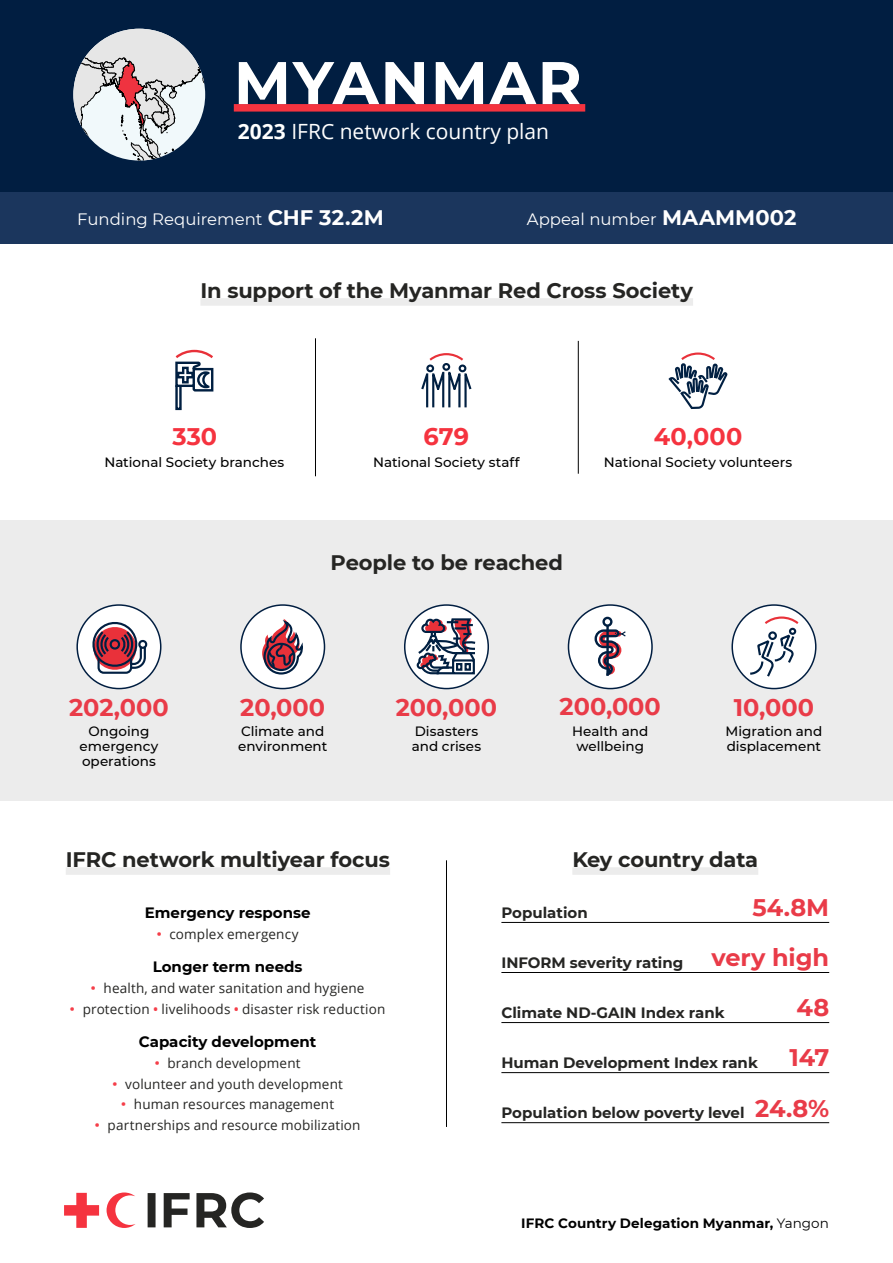
<style>
.page{position:relative;width:893px;height:1263px;background:#fff}
.page>*{position:absolute;margin:0;border:0;box-sizing:border-box;transform-origin:0 0}
.t1{font:700 60px "Montserrat";letter-spacing:.03em;color:#fff}
.t2{font:700 24px "Montserrat";color:#e93b48}
.t3{font:700 24px "Montserrat";color:#f5333f}
.t4{font:700 21px "Montserrat";letter-spacing:-.005em;color:#252523}
.t5{font:21px "Open Sans";color:#fff}
.t6{font:16.5px "Montserrat";color:#fff}
.t7{font:700 15px "Montserrat";color:#252523}
.t8{font:700 15px "Montserrat";color:#000}
.t9{font:13.5px/20.7px "Open Sans";letter-spacing:.01em;color:#252523;text-align:center}
.t10{font:500 13.5px/15px "Montserrat";color:#000}
.t11{font:700 13.5px "Montserrat";letter-spacing:.005em;color:#000}
.s1{font-weight:700}
.s2{font-weight:700;font-size:21px}
.s3{font-family:"Montserrat";font-weight:900;color:#f53e49}
.s4{font-weight:600;color:#f53e49}
.s5{font-size:24px;color:#e93b48}
.s6{font-weight:400}
</style>
<div class="page">
<div style="left:0;top:521px;width:893px;height:280px;background:#ececec"></div>
<div style="left:0;top:0;width:893px;height:208px;background:#011e41"></div>
<div style="left:234px;top:104px;width:351px;height:8px;background:#f5333f"></div>
<svg style="left:73px;top:29px;width:132px;height:132px"></svg>
<div style="left:241px;top:605px;width:83px;height:84px;background:#fff;border-radius:50%"></div>
<svg style="left:262px;top:619px;width:41px;height:56px"></svg>
<div style="left:240px;top:604px;width:85px;height:85px;border:2px solid #011e41;border-radius:50%"></div>
<div style="left:77px;top:605px;width:84px;height:84px;background:#fff;border-radius:50%"></div>
<svg style="left:92px;top:622px;width:56px;height:52px"></svg>
<div style="left:76px;top:604px;width:85px;height:85px;border:2px solid #011e41;border-radius:50%"></div>
<div style="left:405px;top:605px;width:83px;height:84px;background:#fff;border-radius:50%"></div>
<svg style="left:416px;top:618px;width:60px;height:57px"></svg>
<div style="left:404px;top:604px;width:85px;height:85px;border:2px solid #011e41;border-radius:50%"></div>
<div style="left:568px;top:605px;width:84px;height:84px;background:#fff;border-radius:50%"></div>
<div style="left:602px;top:617px;width:10px;height:10px;border:2px solid #001f41;border-radius:50%"></div>
<hr style="left:606px;top:626px;width:3px;height:50px;background:#001f41">
<svg style="left:594px;top:628px;width:32px;height:48px"></svg>
<div style="left:568px;top:604px;width:85px;height:85px;border:2px solid #011e41;border-radius:50%"></div>
<div style="left:732px;top:605px;width:84px;height:84px;background:#fff;border-radius:50%"></div>
<svg style="left:750px;top:616px;width:49px;height:61px"></svg>
<div style="left:731px;top:604px;width:85px;height:85px;border:2px solid #011e41;border-radius:50%"></div>
<div style="left:200px;top:298px;width:493px;height:8px;background:#ececec"></div>
<div style="left:175px;top:384px;width:7px;height:26px;border:2px solid #001f41"></div>
<svg style="left:175px;top:349px;width:39px;height:44px"></svg>
<svg style="left:429px;top:353px;width:34px;height:8px"></svg>
<div style="left:442px;top:363px;width:8px;height:8px;border:2px solid #001f41;border-radius:50%"></div>
<div style="left:426px;top:364px;width:8px;height:8px;border:2px solid #001f41;border-radius:50%"></div>
<div style="left:459px;top:364px;width:7px;height:8px;border:2px solid #001f41;border-radius:50%"></div>
<svg style="left:421px;top:371px;width:51px;height:37px"></svg>
<svg style="left:668px;top:352px;width:60px;height:57px"></svg>
<hr style="left:315px;top:338px;width:1px;height:138px;background:#000">
<hr style="left:578px;top:341px;width:1px;height:133px;background:#000">
<svg style="left:64px;top:1193px;width:35px;height:35px"></svg>
<svg style="left:107px;top:1192px;width:29px;height:36px"></svg>
<svg style="left:148px;top:1192px;width:116px;height:36px"></svg>
<div style="left:572px;top:867px;width:186px;height:8px;background:#ececec"></div>
<hr style="left:501px;top:972px;width:328px;height:1px;background:#000">
<hr style="left:501px;top:922px;width:328px;height:1px;background:#000">
<hr style="left:501px;top:1022px;width:328px;height:1px;background:#000">
<hr style="left:501px;top:1122px;width:328px;height:1px;background:#000">
<hr style="left:501px;top:1072px;width:328px;height:1px;background:#000">
<div style="left:0;top:192px;width:893px;height:51px;background:#1b365d"></div>
<div style="left:66px;top:867px;width:324px;height:8px;background:#ececec"></div>
<hr style="left:446px;top:860px;width:1px;height:267px;background:#000">
<h1 class="t1" style="left:234px;top:39px;width:349px">MYANMAR</h1>
<h3 class="t5" style="left:238px;top:117px;width:313px"><span class="s1">2023</span> IFRC network country plan</h3>
<p class="t6" style="left:77px;top:208px;width:308px">Funding Requirement <span class="s2">CHF 32.2M</span></p>
<p class="t6" style="left:527px;top:208px;width:271px">Appeal number <span class="s2">MAAMM002</span></p>
<h3 class="t4" style="left:200px;top:276px;width:494px">In support of the Myanmar Red Cross Society</h3>
<h2 class="t3" style="left:173px;top:420px;width:46px">330</h2>
<p class="t10" style="left:104px;top:454px;width:182px">National Society branches</p>
<h2 class="t3" style="left:424px;top:420px;width:47px">679</h2>
<p class="t10" style="left:373px;top:454px;width:148px">National Society staff</p>
<h3 class="t4" style="left:331px;top:547px;width:234px">People to be reached</h3>
<h2 class="t3" style="left:654px;top:420px;width:90px">40,000</h2>
<p class="t10" style="left:604px;top:454px;width:190px">National Society volunteers</p>
<h2 class="t2" style="left:69px;top:690px;width:101px">202,000</h2>
<p class="t10" style="left:80px;top:723px;width:80px;text-align:center">Ongoing emergency operations</p>
<h2 class="t2" style="left:240px;top:690px;width:86px">20,000</h2>
<p class="t10" style="left:238px;top:723px;width:91px">Climate and environment</p>
<h2 class="t2" style="left:396px;top:690px;width:103px">200,000</h2>
<p class="t10" style="left:412px;top:723px;width:71px">Disasters and crises</p>
<h2 class="t2" style="left:560px;top:689px;width:103px">200,000</h2>
<p class="t10" style="left:572px;top:723px;width:78px;text-align:center">Health and wellbeing</p>
<h2 class="t2" style="left:734px;top:690px;width:82px">10,000</h2>
<p class="t10" style="left:726px;top:723px;width:98px">Migration and displacement</p>
<h3 class="t4" style="left:66px;top:845px;width:326px">IFRC network multiyear focus</h3>
<p class="t8" style="left:145px;top:902px;width:167px">Emergency response</p>
<p class="t9" style="left:157px;top:923px;width:143px"><span class="s3">∙</span> complex emergency</p>
<p class="t8" style="left:153px;top:956px;width:151px">Longer term needs</p>
<p class="t9" style="left:70px;top:977px;width:317px"><span class="s3">∙</span> health, and water sanitation and hygiene<br><span class="s3">∙</span> protection <span class="s4">•</span> livelihoods <span class="s4">•</span> disaster risk reduction</p>
<p class="t8" style="left:139px;top:1031px;width:179px">Capacity development</p>
<p class="t9" style="left:95px;top:1052px;width:267px"><span class="s3">∙</span> branch development<br><span class="s3">∙</span> volunteer and youth development<br><span class="s3">∙</span> human resources management<br><span class="s3">∙</span> partnerships and resource mobilization</p>
<h3 class="t4" style="left:572px;top:845px;width:187px">Key country data</h3>
<p class="t7" style="left:501px;top:902px;width:88px">Population</p>
<h2 class="t2" style="left:753px;top:890px;width:78px">54.8M</h2>
<p class="t7" style="left:501px;top:952px;width:329px">INFORM severity rating <span class="s5">very high</span></p>
<p class="t7" style="left:501px;top:1002px;width:225px">Climate ND-GAIN Index rank</p>
<h2 class="t2" style="left:797px;top:990px;width:34px">48</h2>
<p class="t7" style="left:501px;top:1052px;width:258px">Human Development Index rank</p>
<h2 class="t2" style="left:789px;top:1041px;width:41px">147</h2>
<p class="t7" style="left:501px;top:1102px;width:329px">Population below poverty level <span class="s5">24.8%</span></p>
<p class="t11" style="left:521px;top:1213px;width:309px">IFRC Country Delegation Myanmar, <span class="s6">Yangon</span></p>
</div>
